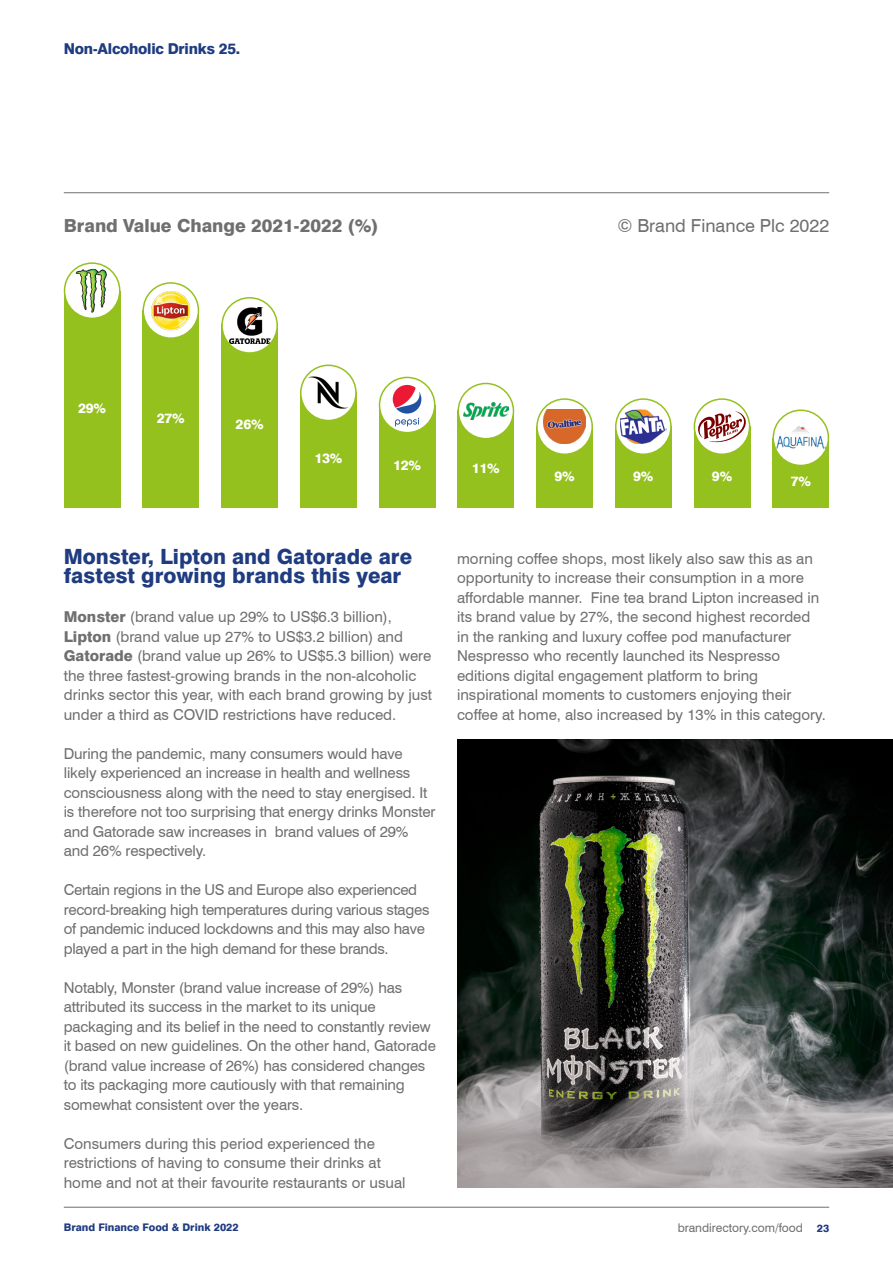
<style>
.page{position:relative;width:893px;height:1263px;background:#fff}
.page>*{position:absolute;margin:0;border:0;box-sizing:border-box;transform-origin:0 0}
.t1{font:800 21px/19.5px "Swiss 721 BT";color:#203c81}
.t2{font:800 18px "Swiss 721 BT";color:#706f6f}
.t3{font:18px "Swiss 721 BT";color:#706f6f}
.t4{font:15px/19.5px "Swiss 721 BT";color:#706f6f}
.t5{font:15px/19.5px "Swiss 721 BT";letter-spacing:-.02em;color:#706f6f}
.t6{font:800 15px "Swiss 721 BT";letter-spacing:-.02em;color:#203c81}
.t7{font:800 13.5px "Swiss 721 BT";letter-spacing:-.02em;color:#fff}
.t8{font:12px "Swiss 721 BT";color:#706f6f}
.t9{font:800 10.5px "Swiss 721 BT";color:#203c81}
.s1{font-weight:800}
.s2{font-weight:800;font-size:10.5px;color:#203c81}
</style>
<div class="page">
<hr style="left:64px;top:1207px;width:765px;height:1px;background:#706f6f">
<hr style="left:64px;top:192px;width:765px;height:1px;background:#706f6f">
<div style="left:64px;top:291px;width:56px;height:216px;background:#95c11f"></div>
<div style="left:143px;top:310px;width:56px;height:197px;background:#95c11f"></div>
<div style="left:221px;top:324px;width:57px;height:183px;background:#95c11f"></div>
<div style="left:300px;top:392px;width:57px;height:115px;background:#95c11f"></div>
<div style="left:379px;top:405px;width:56px;height:102px;background:#95c11f"></div>
<div style="left:457px;top:410px;width:57px;height:97px;background:#95c11f"></div>
<div style="left:536px;top:426px;width:57px;height:81px;background:#95c11f"></div>
<div style="left:615px;top:426px;width:57px;height:82px;background:#95c11f"></div>
<div style="left:694px;top:426px;width:56px;height:82px;background:#95c11f"></div>
<div style="left:772px;top:438px;width:57px;height:69px;background:#95c11f"></div>
<div style="left:773px;top:410px;width:55px;height:55px;background:#fff;border-radius:50%"></div>
<img style="left:776px;top:427px;width:49px;height:22px">
<div style="left:772px;top:409px;width:57px;height:57px;border:2px solid #95c11f;border-radius:50%"></div>
<div style="left:694px;top:399px;width:56px;height:55px;background:#fff;border-radius:50%"></div>
<svg style="left:698px;top:411px;width:50px;height:32px"></svg>
<div style="left:694px;top:398px;width:56px;height:57px;border:2px solid #95c11f;border-radius:50%"></div>
<div style="left:616px;top:399px;width:55px;height:55px;background:#fff;border-radius:50%"></div>
<img style="left:620px;top:409px;width:47px;height:35px">
<div style="left:615px;top:398px;width:57px;height:57px;border:2px solid #95c11f;border-radius:50%"></div>
<svg style="left:537px;top:399px;width:55px;height:55px"></svg>
<img style="left:543px;top:410px;width:43px;height:33px">
<div style="left:536px;top:398px;width:57px;height:57px;border:2px solid #95c11f;border-radius:50%"></div>
<div style="left:458px;top:383px;width:55px;height:56px;background:#fff;border-radius:50%"></div>
<img style="left:464px;top:403px;width:44px;height:16px">
<div style="left:457px;top:383px;width:57px;height:56px;border:2px solid #95c11f;border-radius:50%"></div>
<svg style="left:379px;top:377px;width:56px;height:56px"></svg>
<svg style="left:390px;top:382px;width:34px;height:44px"></svg>
<div style="left:379px;top:377px;width:56px;height:56px;border:2px solid #95c11f;border-radius:50%"></div>
<svg style="left:301px;top:365px;width:55px;height:55px"></svg>
<img style="left:308px;top:370px;width:42px;height:45px">
<div style="left:300px;top:365px;width:57px;height:56px;border:2px solid #95c11f;border-radius:50%"></div>
<svg style="left:222px;top:298px;width:55px;height:55px"></svg>
<img style="left:229px;top:308px;width:41px;height:35px">
<div style="left:221px;top:297px;width:57px;height:57px;border:2px solid #95c11f;border-radius:50%"></div>
<svg style="left:143px;top:283px;width:55px;height:55px"></svg>
<img style="left:151px;top:291px;width:40px;height:39px">
<div style="left:143px;top:282px;width:56px;height:57px;border:2px solid #95c11f;border-radius:50%"></div>
<div style="left:65px;top:263px;width:55px;height:55px;background:#fff;border-radius:50%"></div>
<img style="left:76px;top:269px;width:32px;height:44px">
<div style="left:64px;top:262px;width:56px;height:57px;border:2px solid #95c11f;border-radius:50%"></div>
<img style="left:457px;top:740px;width:436px;height:448px">
<p class="t6" style="left:64px;top:39px;width:178px">Non-Alcoholic Drinks 25.</p>
<p class="t2" style="left:64px;top:215px;width:316px">Brand Value Change 2021-2022 (%)</p>
<p class="t3" style="left:617px;top:215px;width:213px">© Brand Finance Plc 2022</p>
<p class="t7" style="left:78px;top:400px;width:29px">29%</p>
<p class="t7" style="left:157px;top:410px;width:29px">27%</p>
<p class="t7" style="left:236px;top:416px;width:29px">26%</p>
<p class="t7" style="left:314px;top:450px;width:29px">13%</p>
<p class="t7" style="left:393px;top:457px;width:29px">12%</p>
<p class="t7" style="left:472px;top:460px;width:29px">11%</p>
<p class="t7" style="left:554px;top:468px;width:22px">9%</p>
<p class="t7" style="left:633px;top:468px;width:22px">9%</p>
<p class="t7" style="left:712px;top:468px;width:22px">9%</p>
<p class="t7" style="left:791px;top:473px;width:22px">7%</p>
<h1 class="t1" style="left:64px;top:546px;width:350px">Monster, Lipton and Gatorade are fastest growing brands this year</h1>
<p class="t4" style="left:64px;top:607px;width:370px"><span class="s1">Monster</span> (brand value up 29% to US$6.3 billion), <span class="s1">Lipton</span> (brand value up 27% to US$3.2 billion) and <span class="s1">Gatorade</span> (brand value up 26% to US$5.3 billion) were the three fastest-growing brands in the non-alcoholic drinks sector this year, with each brand growing by just under a third as COVID restrictions have reduced.</p>
<p class="t4" style="left:64px;top:743px;width:373px">During the pandemic, many consumers would have likely experienced an increase in health and wellness consciousness along with the need to stay energised. It is therefore not too surprising that energy drinks Monster and Gatorade saw increases in brand values of 29% and 26% respectively.</p>
<p class="t5" style="left:64px;top:880px;width:367px">Certain regions in the US and Europe also experienced record-breaking high temperatures during various stages of pandemic induced lockdowns and this may also have played a part in the high demand for these brands.</p>
<p class="t4" style="left:64px;top:977px;width:374px">Notably, Monster (brand value increase of 29%) has attributed its success in the market to its unique packaging and its belief in the need to constantly review it based on new guidelines. On the other hand, Gatorade (brand value increase of 26%) has considered changes to its packaging more cautiously with that remaining somewhat consistent over the years.</p>
<p class="t4" style="left:64px;top:1133px;width:343px">Consumers during this period experienced the restrictions of having to consume their drinks at home and not at their favourite restaurants or usual</p>
<p class="t4" style="left:457px;top:548px;width:370px">morning coffee shops, most likely also saw this as an opportunity to increase their consumption in a more affordable manner. Fine tea brand Lipton increased in its brand value by 27%, the second highest recorded in the ranking and luxury coffee pod manufacturer Nespresso who recently launched its Nespresso editions digital engagement platform to bring inspirational moments to customers enjoying their coffee at home, also increased by 13% in this category.</p>
<p class="t9" style="left:64px;top:1221px;width:176px">Brand Finance Food &amp; Drink 2022</p>
<p class="t8" style="left:678px;top:1220px;width:153px">brandirectory.com/food <span class="s2">23</span></p>
</div>
